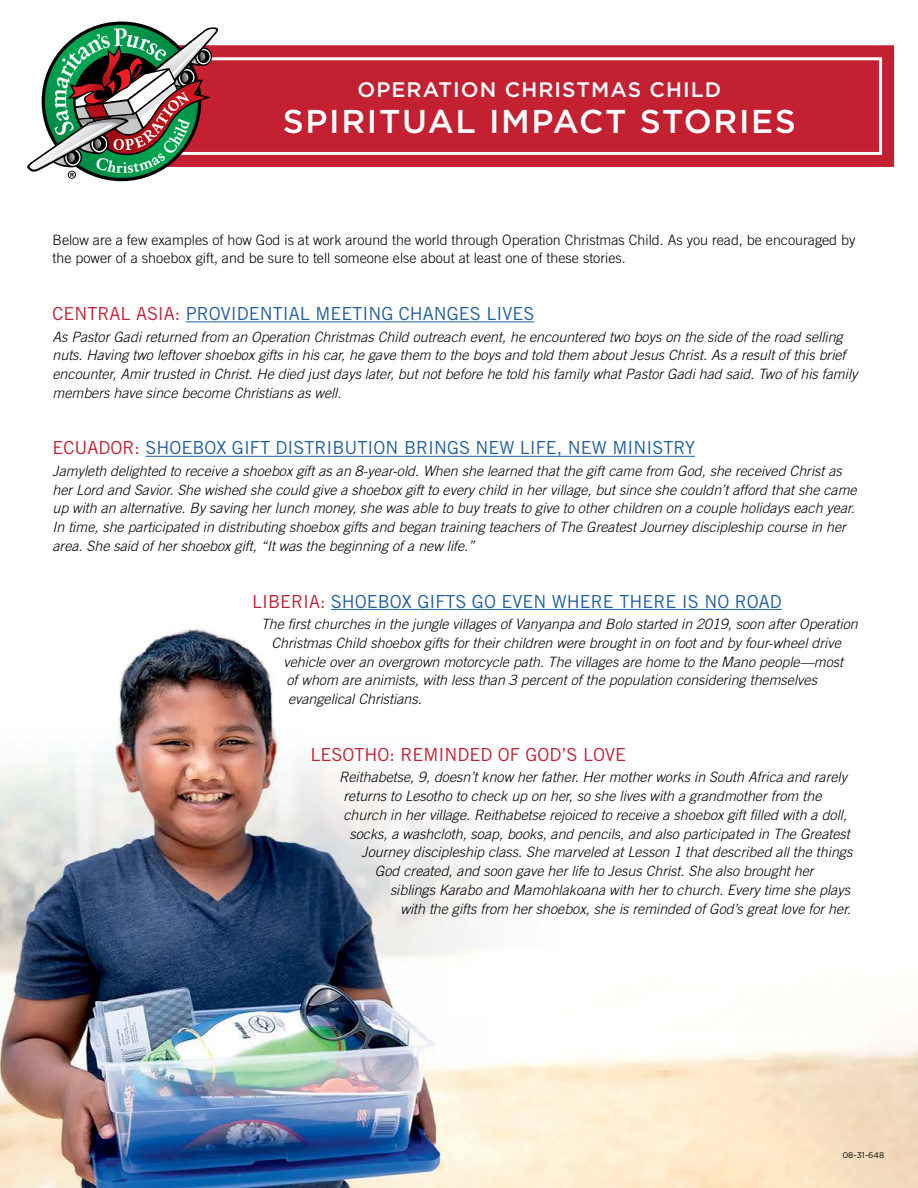
<style>
.page{position:relative;width:918px;height:1188px;background:#fff}
.page>*{position:absolute;margin:0;border:0;box-sizing:border-box;transform-origin:0 0}
.t1{font:500 33px "Gotham";letter-spacing:.05em;color:#fff}
.t2{font:500 21px "Gotham";letter-spacing:.05em;color:#fff}
.t3{font:18px "Trade Gothic LT Std";color:#215e9e}
.t4{font:18px "Trade Gothic LT Std";color:#c32032}
.t5{font:italic 300 14.25px/18.8px "Trade Gothic LT Std";color:#000}
.t6{font:300 14.25px/18.8px "Trade Gothic LT Std";color:#000}
.t7{font:8.25px "Gotham";color:#000}
.s1{color:#c32032}
</style>
<div class="page">
<img style="left:0;top:608px;width:918px;height:580px">
<hr style="left:186px;top:321px;width:348px;height:1px;background:#215e9e">
<hr style="left:145px;top:456px;width:550px;height:1px;background:#215e9e">
<hr style="left:331px;top:609px;width:451px;height:1px;background:#215e9e">
<div style="left:218px;top:45px;width:677px;height:122px;background:#c32032"></div>
<div style="left:138px;top:57px;width:744px;height:98px;border:3px solid #fff"></div>
<svg style="left:27px;top:27px;width:191px;height:152px"></svg>
<h2 class="t2" style="left:357px;top:75px;width:365px">OPERATION CHRISTMAS CHILD</h2>
<h1 class="t1" style="left:283px;top:99px;width:515px">SPIRITUAL IMPACT STORIES</h1>
<p class="t6" style="left:52px;top:230px;width:804px">Below are a few examples of how God is at work around the world through Operation Christmas Child. As you read, be encouraged by the power of a shoebox gift, and be sure to tell someone else about at least one of these stories.</p>
<p class="t3" style="left:52px;top:303px;width:483px"><span class="s1">CENTRAL ASIA:</span> PROVIDENTIAL MEETING CHANGES LIVES</p>
<p class="t5" style="left:52px;top:327px;width:807px">As Pastor Gadi returned from an Operation Christmas Child outreach event, he encountered two boys on the side of the road selling nuts. Having two leftover shoebox gifts in his car, he gave them to the boys and told them about Jesus Christ. As a result of this brief encounter, Amir trusted in Christ. He died just days later, but not before he told his family what Pastor Gadi had said. Two of his family members have since become Christians as well.</p>
<p class="t3" style="left:52px;top:437px;width:644px"><span class="s1">ECUADOR:</span> SHOEBOX GIFT DISTRIBUTION BRINGS NEW LIFE, NEW MINISTRY</p>
<p class="t5" style="left:52px;top:462px;width:806px">Jamyleth delighted to receive a shoebox gift as an 8-year-old. When she learned that the gift came from God, she received Christ as her Lord and Savior. She wished she could give a shoebox gift to every child in her village, but since she couldn’t afford that she came up with an alternative. By saving her lunch money, she was able to buy treats to give to other children on a couple holidays each year.<br>In time, she participated in distributing shoebox gifts and began training teachers of The Greatest Journey discipleship course in her area. She said of her shoebox gift, “It was the beginning of a new life.”</p>
<p class="t3" style="left:252px;top:590px;width:531px"><span class="s1">LIBERIA:</span> SHOEBOX GIFTS GO EVEN WHERE THERE IS NO ROAD</p>
<p class="t5" style="left:261px;top:615px;width:598px;text-align:center">The first churches in the jungle villages of Vanyanpa and Bolo started in 2019, soon after Operation<br>Christmas Child shoebox gifts for their children were brought in on foot and by four-wheel drive</p>
<p class="t5" style="left:284px;top:652px;width:561px">vehicle over an overgrown motorcycle path. The villages are home to the Mano people—most of whom are animists, with less than 3 percent of the population considering themselves evangelical Christians.</p>
<p class="t4" style="left:310px;top:744px;width:317px">LESOTHO: REMINDED OF GOD’S LOVE</p>
<p class="t5" style="left:339px;top:768px;width:510px">Reithabetse, 9, doesn’t know her father. Her mother works in South Africa and rarely</p>
<p class="t5" style="left:344px;top:787px;width:479px">returns to Lesotho to check up on her, so she lives with a grandmother from the</p>
<p class="t5" style="left:344px;top:806px;width:505px">church in her village. Reithabetse rejoiced to receive a shoebox gift filled with a doll,</p>
<p class="t5" style="left:350px;top:824px;width:502px">socks, a washcloth, soap, books, and pencils, and also participated in The Greatest</p>
<p class="t5" style="left:362px;top:843px;width:492px">Journey discipleship class. She marveled at Lesson 1 that described all the things</p>
<p class="t5" style="left:375px;top:862px;width:440px">God created, and soon gave her life to Jesus Christ. She also brought her</p>
<p class="t5" style="left:390px;top:881px;width:462px">siblings Karabo and Mamohlakoana with her to church. Every time she plays</p>
<p class="t5" style="left:401px;top:899px;width:452px">with the gifts from her shoebox, she is reminded of God’s great love for her.</p>
<p class="t7" style="left:842px;top:1150px;width:43px">08-31-648</p>
</div>
